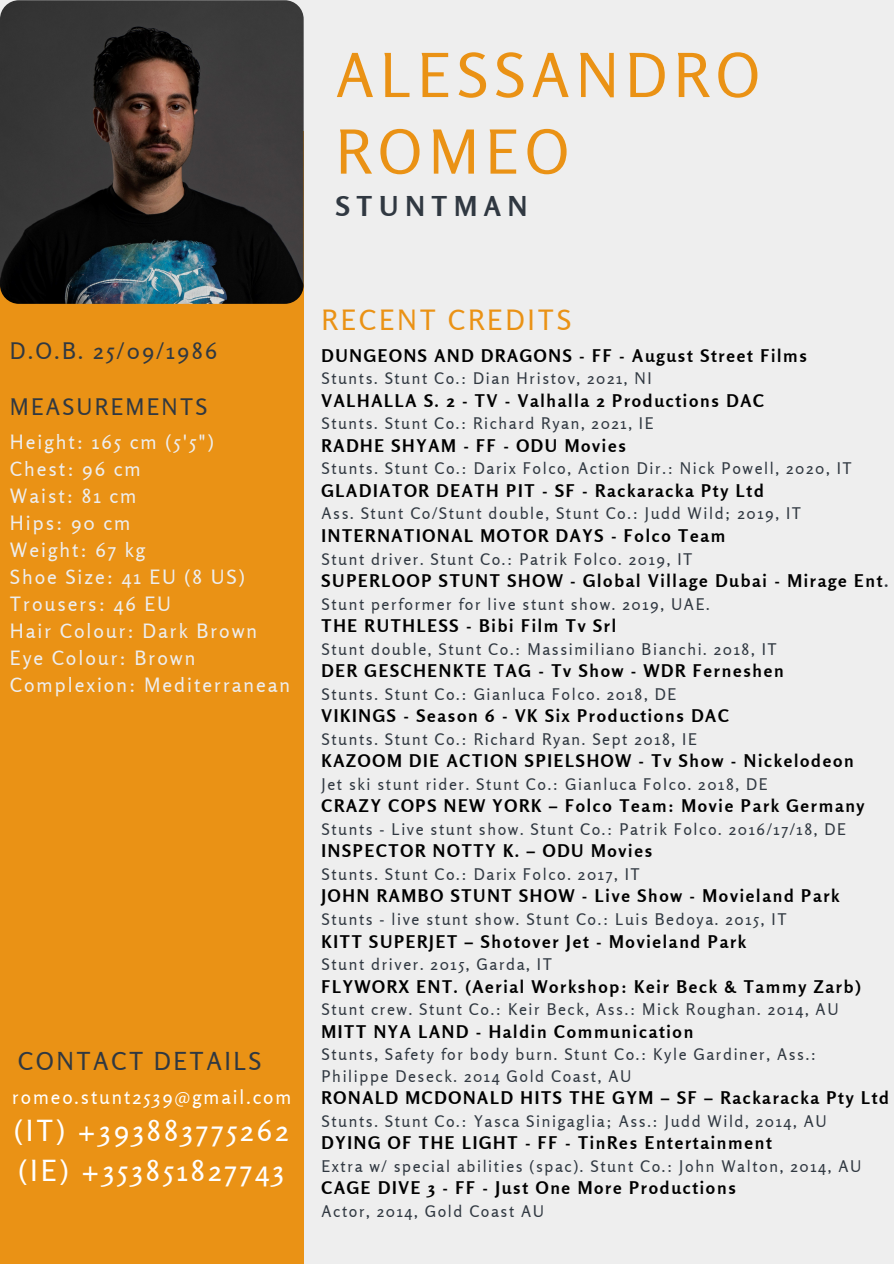
<style>
.page{position:relative;width:894px;height:1264px;background:#fff}
.page>*{position:absolute;margin:0;border:0;box-sizing:border-box;transform-origin:0 0}
.t1{font:60.6px/76.5px "Rosario";letter-spacing:.1em;color:#ea9215}
.t2{font:28.95px "Rosario";letter-spacing:.1em;color:#fff}
.t3{font:27.9px "Rosario";letter-spacing:.1em;color:#ea9215}
.t4{font:700 27.3px "Rosario";letter-spacing:.25em;color:#303841}
.t5{font:24.6px "Rosario";letter-spacing:.1em;color:#303841}
.t6{font:22.65px "Rosario";letter-spacing:.1em;color:#303841}
.t7{font:19.65px "Rosario";letter-spacing:.1em;color:#eee}
.t8{font:19.2px "Rosario";letter-spacing:.1em;color:#fff}
.t9{font:700 17.4px "Rosario";letter-spacing:.1em;color:#000}
.t10{font:16.05px "Rosario";letter-spacing:.1em;color:#303841}
.t11{font:15.9px "Rosario";letter-spacing:.1em;color:#303841}
.s1{color:#303841}
</style>
<div class="page">
<div style="left:0;top:0;width:893px;height:1263px;background:#eee"></div>
<div style="left:0;top:132px;width:304px;height:1131px;background:#ea9215"></div>
<img style="left:0;top:0;width:303px;height:304px;border-radius:19px">
<p class="t1" style="left:335px;top:36px;width:426px">ALESSANDRO<br>ROMEO</p>
<p class="t4" style="left:335px;top:189px;width:193px">STUNTMAN</p>
<p class="t6" style="left:10px;top:336px;width:209px">D.O.B. 25/09/1986</p>
<p class="t6" style="left:10px;top:393px;width:199px">MEASUREMENTS</p>
<p class="t7" style="left:10px;top:429px;width:205px">Height: 165 cm (5'5")</p>
<p class="t7" style="left:10px;top:456px;width:132px">Chest: 96 cm</p>
<p class="t7" style="left:10px;top:483px;width:128px">Waist: 81 cm</p>
<p class="t7" style="left:10px;top:510px;width:122px">Hips: 90 cm</p>
<p class="t7" style="left:10px;top:537px;width:137px">Weight: 67 kg</p>
<p class="t7" style="left:10px;top:564px;width:236px">Shoe Size: 41 EU (8 US)</p>
<p class="t7" style="left:10px;top:591px;width:163px">Trousers: 46 EU</p>
<p class="t7" style="left:10px;top:618px;width:249px">Hair Colour: Dark Brown</p>
<p class="t7" style="left:10px;top:645px;width:187px">Eye Colour: Brown</p>
<p class="t7" style="left:10px;top:672px;width:282px">Complexion: Mediterranean</p>
<p class="t5" style="left:18px;top:1045px;width:245px">CONTACT DETAILS</p>
<p class="t8" style="left:12px;top:1085px;width:280px">romeo.stunt2539@gmail.com</p>
<p class="t2" style="left:14px;top:1112px;width:276px">(IT) +393883775262</p>
<p class="t2" style="left:18px;top:1152px;width:267px">(IE) +353851827743</p>
<p class="t3" style="left:321px;top:302px;width:251px">RECENT CREDITS</p>
<p class="t9" style="left:321px;top:345px;width:487px">DUNGEONS AND DRAGONS - FF - August Street Films</p>
<p class="t11" style="left:321px;top:369px;width:332px">Stunts. Stunt Co.: Dian Hristov, 2021, NI</p>
<p class="t9" style="left:321px;top:390px;width:444px">VALHALLA S. 2 - TV - Valhalla 2 Productions DAC</p>
<p class="t11" style="left:321px;top:414px;width:333px">Stunts. Stunt Co.: Richard Ryan, 2021, IE</p>
<p class="t9" style="left:321px;top:435px;width:306px">RADHE SHYAM - FF - ODU Movies</p>
<p class="t10" style="left:321px;top:458px;width:531px">Stunts. Stunt Co.: Darix Folco, Action Dir.: Nick Powell, 2020, IT</p>
<p class="t9" style="left:321px;top:480px;width:443px">GLADIATOR DEATH PIT - SF - Rackaracka Pty Ltd</p>
<p class="t10" style="left:321px;top:504px;width:481px">Ass. Stunt Co/Stunt double, Stunt Co.: Judd Wild; 2019, IT</p>
<p class="t9" style="left:321px;top:525px;width:405px">INTERNATIONAL MOTOR DAYS - Folco Team</p>
<p class="t10" style="left:321px;top:549px;width:372px">Stunt driver. Stunt Co.: Patrik Folco. 2019, IT</p>
<p class="t9" style="left:321px;top:570px;width:568px">SUPERLOOP STUNT SHOW - Global Village Dubai - Mirage Ent<span class="s1">.</span></p>
<p class="t10" style="left:321px;top:594px;width:389px">Stunt performer for live stunt show. 2019, UAE.</p>
<p class="t9" style="left:321px;top:615px;width:296px">THE RUTHLESS - Bibi Film Tv Srl</p>
<p class="t10" style="left:321px;top:639px;width:456px">Stunt double, Stunt Co.: Massimiliano Bianchi. 2018, IT</p>
<p class="t9" style="left:321px;top:660px;width:463px">DER GESCHENKTE TAG - Tv Show - WDR Ferneshen</p>
<p class="t10" style="left:321px;top:684px;width:356px">Stunts. Stunt Co.: Gianluca Folco. 2018, DE</p>
<p class="t9" style="left:321px;top:705px;width:409px">VIKINGS - Season 6 - VK Six Productions DAC</p>
<p class="t10" style="left:321px;top:729px;width:377px">Stunts. Stunt Co.: Richard Ryan. Sept 2018, IE</p>
<p class="t9" style="left:321px;top:750px;width:533px">KAZOOM DIE ACTION SPIELSHOW - Tv Show - Nickelodeon</p>
<p class="t10" style="left:321px;top:774px;width:447px">Jet ski stunt rider. Stunt Co.: Gianluca Folco. 2018, DE</p>
<p class="t9" style="left:321px;top:795px;width:544px">CRAZY COPS NEW YORK – Folco Team: Movie Park Germany</p>
<p class="t10" style="left:321px;top:819px;width:526px">Stunts - Live stunt show. Stunt Co.: Patrik Folco. 2016/17/18, DE</p>
<p class="t9" style="left:321px;top:840px;width:332px">INSPECTOR NOTTY K. – ODU Movies</p>
<p class="t10" style="left:321px;top:864px;width:320px">Stunts. Stunt Co.: Darix Folco. 2017, IT</p>
<p class="t9" style="left:321px;top:885px;width:519px">JOHN RAMBO STUNT SHOW - Live Show - Movieland Park</p>
<p class="t10" style="left:321px;top:909px;width:466px">Stunts - live stunt show. Stunt Co.: Luis Bedoya. 2015, IT</p>
<p class="t9" style="left:321px;top:930px;width:426px">KITT SUPERJET – Shotover Jet - Movieland Park</p>
<p class="t10" style="left:321px;top:954px;width:232px">Stunt driver. 2015, Garda, IT</p>
<p class="t9" style="left:321px;top:975px;width:540px">FLYWORX ENT. (Aerial Workshop: Keir Beck &amp; Tammy Zarb)</p>
<p class="t10" style="left:321px;top:999px;width:518px">Stunt crew. Stunt Co.: Keir Beck, Ass.: Mick Roughan. 2014, AU</p>
<p class="t9" style="left:321px;top:1020px;width:373px">MITT NYA LAND - Haldin Communication</p>
<p class="t10" style="left:321px;top:1044px;width:496px">Stunts, Safety for body burn. Stunt Co.: Kyle Gardiner, Ass.:</p>
<p class="t10" style="left:321px;top:1065px;width:311px">Philippe Deseck. 2014 Gold Coast, AU</p>
<p class="t9" style="left:321px;top:1087px;width:569px">RONALD MCDONALD HITS THE GYM – SF – Rackaracka Pty Ltd</p>
<p class="t10" style="left:321px;top:1110px;width:506px">Stunts. Stunt Co.: Yasca Sinigaglia; Ass.: Judd Wild, 2014, AU</p>
<p class="t9" style="left:321px;top:1132px;width:451px">DYING OF THE LIGHT - FF - TinRes Entertainment</p>
<p class="t10" style="left:321px;top:1155px;width:541px">Extra w/ special abilities (spac). Stunt Co.: John Walton, 2014, AU</p>
<p class="t9" style="left:321px;top:1177px;width:415px">CAGE DIVE 3 - FF - Just One More Productions</p>
<p class="t10" style="left:321px;top:1200px;width:224px">Actor, 2014, Gold Coast AU</p>
</div>
